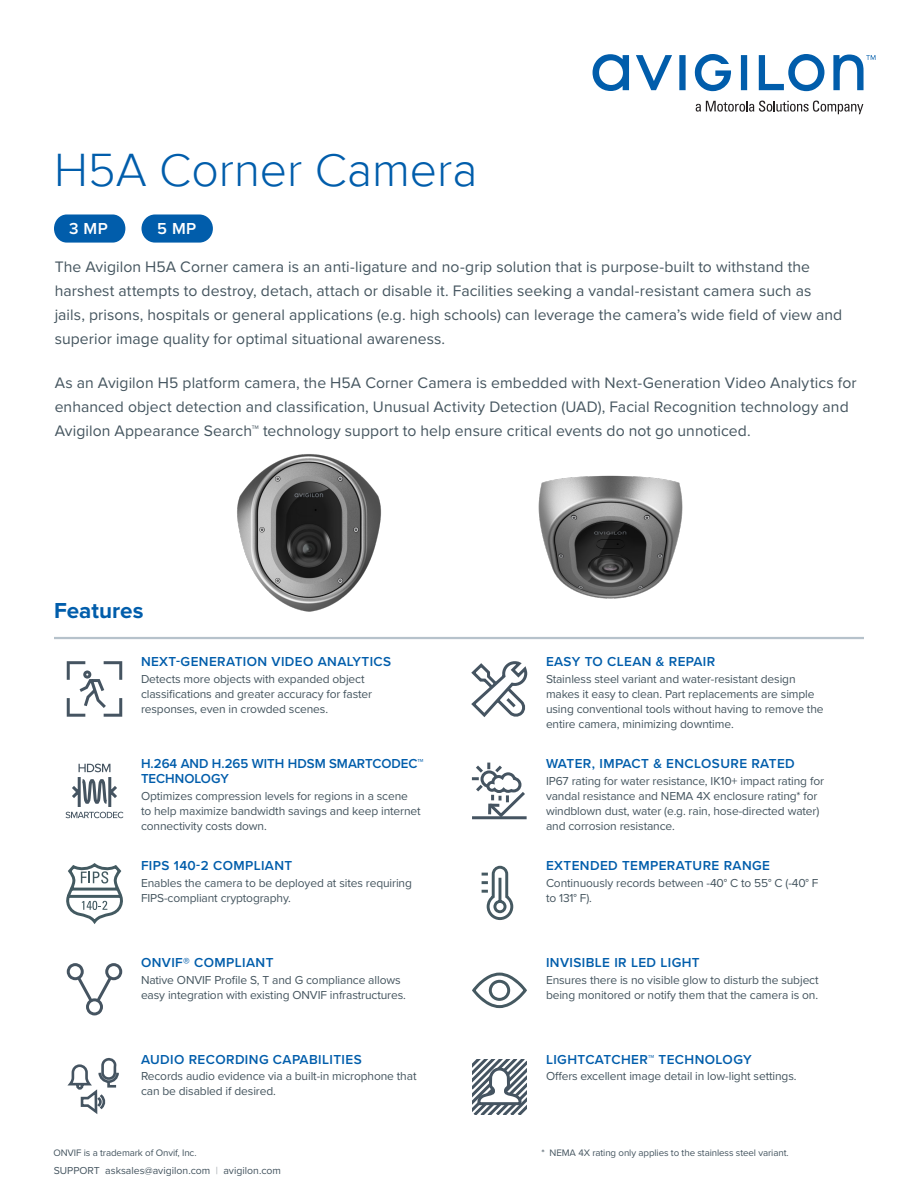
<style>
.page{position:relative;width:918px;height:1188px;background:#fff}
.page>*{position:absolute;margin:0;border:0;box-sizing:border-box;transform-origin:0 0}
.Main_Title{font:300 48px "Proxima Nova";color:#015dab}
.Feature_Icon_Table_H{font:700 22.5px "Proxima Nova";color:#015dab}
.Resolution_Pill{font:600 16.5px "Proxima Nova";color:#fff}
.Body{font:15.75px/24px "Proxima Nova";letter-spacing:.005em;color:#45555f}
.Feature_Icon_List_Su{font:600 13.5px "Proxima Nova";letter-spacing:.03em;color:#015dab}
.Feature_Icon_List_Su-2{font:600 13.5px/15px "Proxima Nova";color:#015dab}
.Feature_Icon_List_Te{font:12px/15px "Proxima Nova";letter-spacing:-.01em;color:#45555f}
.t1{font:10.5px "Proxima Nova";color:#455560}
.Feature_Icon_List_Te-2{font:9.75px "Proxima Nova";letter-spacing:-.01em;color:#455560}
.s1{color:#a2aaaf}
</style>
<div class="page">
<svg style="left:593px;top:54px;width:282px;height:37px"></svg>
<svg style="left:696px;top:101px;width:167px;height:13px"></svg>
<hr style="left:54px;top:637px;width:81px;height:2px;background:#b6c2cb">
<hr style="left:135px;top:637px;width:324px;height:2px;background:#b6c2cb">
<hr style="left:459px;top:637px;width:81px;height:2px;background:#b6c2cb">
<hr style="left:540px;top:637px;width:324px;height:2px;background:#b6c2cb">
<svg style="left:66px;top:661px;width:57px;height:56px"></svg>
<svg style="left:471px;top:661px;width:57px;height:56px"></svg>
<svg style="left:65px;top:763px;width:59px;height:56px"></svg>
<svg style="left:471px;top:762px;width:56px;height:58px"></svg>
<svg style="left:66px;top:863px;width:57px;height:61px"></svg>
<svg style="left:481px;top:865px;width:33px;height:55px"></svg>
<svg style="left:66px;top:963px;width:57px;height:53px"></svg>
<svg style="left:472px;top:972px;width:55px;height:37px"></svg>
<svg style="left:67px;top:1057px;width:52px;height:57px"></svg>
<svg style="left:472px;top:1059px;width:55px;height:56px"></svg>
<div style="left:54px;top:214px;width:71px;height:29px;background:#015dab;border-radius:13px"></div>
<div style="left:142px;top:214px;width:71px;height:29px;background:#015dab;border-radius:14px"></div>
<img style="left:237px;top:454px;width:145px;height:158px">
<img style="left:502px;top:475px;width:218px;height:165px">
<p class="Main_Title" style="left:54px;top:142px;width:425px">H5A Corner Camera</p>
<p class="Resolution_Pill" style="left:69px;top:217px;width:40px">3 MP</p>
<p class="Resolution_Pill" style="left:157px;top:217px;width:40px">5 MP</p>
<p class="Body" style="left:55px;top:254px;width:789px">The Avigilon H5A Corner camera is an anti-ligature and no-grip solution that is purpose-built to withstand the harshest attempts to destroy, detach, attach or disable it. Facilities seeking a vandal-resistant camera such as jails, prisons, hospitals or general applications (e.g. high schools) can leverage the camera’s wide field of view and superior image quality for optimal situational awareness.</p>
<p class="Body" style="left:55px;top:370px;width:803px">As an Avigilon H5 platform camera, the H5A Corner Camera is embedded with Next-Generation Video Analytics for enhanced object detection and classification, Unusual Activity Detection (UAD), Facial Recognition technology and<br>Avigilon Appearance Search™ technology support to help ensure critical events do not go unnoticed.</p>
<p class="Feature_Icon_Table_H" style="left:54px;top:597px;width:91px">Features</p>
<p class="Feature_Icon_List_Su" style="left:141px;top:651px;width:252px">NEXT-GENERATION VIDEO ANALYTICS</p>
<p class="Feature_Icon_List_Te" style="left:141px;top:671px;width:233px">Detects more objects with expanded object classifications and greater accuracy for faster responses, even in crowded scenes.</p>
<p class="Feature_Icon_List_Su-2" style="left:141px;top:756px;width:284px">H.264 AND H.265 WITH HDSM SMARTCODEC™<br>TECHNOLOGY</p>
<p class="Feature_Icon_List_Te" style="left:141px;top:788px;width:281px">Optimizes compression levels for regions in a scene to help maximize bandwidth savings and keep internet connectivity costs down.</p>
<p class="Feature_Icon_List_Su" style="left:141px;top:855px;width:153px">FIPS 140-2 COMPLIANT</p>
<p class="Feature_Icon_List_Te" style="left:141px;top:875px;width:273px">Enables the camera to be deployed at sites requiring<br>FIPS-compliant cryptography.</p>
<p class="Feature_Icon_List_Su" style="left:141px;top:952px;width:134px">ONVIF® COMPLIANT</p>
<p class="Feature_Icon_List_Te" style="left:141px;top:971px;width:266px">Native ONVIF Profile S, T and G compliance allows easy integration with existing ONVIF infrastructures.</p>
<p class="Feature_Icon_List_Su" style="left:141px;top:1049px;width:222px">AUDIO RECORDING CAPABILITIES</p>
<p class="Feature_Icon_List_Te" style="left:141px;top:1068px;width:277px">Records audio evidence via a built-in microphone that can be disabled if desired.</p>
<p class="Feature_Icon_List_Te-2" style="left:53px;top:1146px;width:145px">ONVIF is a trademark of Onvif, Inc.</p>
<p class="t1" style="left:54px;top:1163px;width:229px">SUPPORT asksales@avigilon.com <span class="s1">|</span> avigilon.com</p>
<p class="Feature_Icon_List_Su" style="left:546px;top:651px;width:171px">EASY TO CLEAN &amp; REPAIR</p>
<p class="Feature_Icon_List_Te" style="left:546px;top:671px;width:279px">Stainless steel variant and water-resistant design makes it easy to clean. Part replacements are simple using conventional tools without having to remove the entire camera, minimizing downtime.</p>
<p class="Feature_Icon_List_Su" style="left:546px;top:753px;width:250px">WATER, IMPACT &amp; ENCLOSURE RATED</p>
<p class="Feature_Icon_List_Te" style="left:546px;top:773px;width:280px">IP67 rating for water resistance, IK10+ impact rating for vandal resistance and NEMA 4X enclosure rating* for windblown dust, water (e.g. rain, hose-directed water) and corrosion resistance.</p>
<p class="Feature_Icon_List_Su" style="left:546px;top:855px;width:226px">EXTENDED TEMPERATURE RANGE</p>
<p class="Feature_Icon_List_Te" style="left:546px;top:875px;width:274px">Continuously records between -40° C to 55° C (-40° F to 131° F).</p>
<p class="Feature_Icon_List_Su" style="left:546px;top:952px;width:155px">INVISIBLE IR LED LIGHT</p>
<p class="Feature_Icon_List_Te" style="left:546px;top:971px;width:274px">Ensures there is no visible glow to disturb the subject being monitored or notify them that the camera is on.</p>
<p class="Feature_Icon_List_Su" style="left:546px;top:1049px;width:207px">LIGHTCATCHER™ TECHNOLOGY</p>
<p class="Feature_Icon_List_Te" style="left:546px;top:1068px;width:252px">Offers excellent image detail in low-light settings.</p>
<p class="Feature_Icon_List_Te-2" style="left:542px;top:1146px;width:249px">* NEMA 4X rating only applies to the stainless steel variant.</p>
</div>
